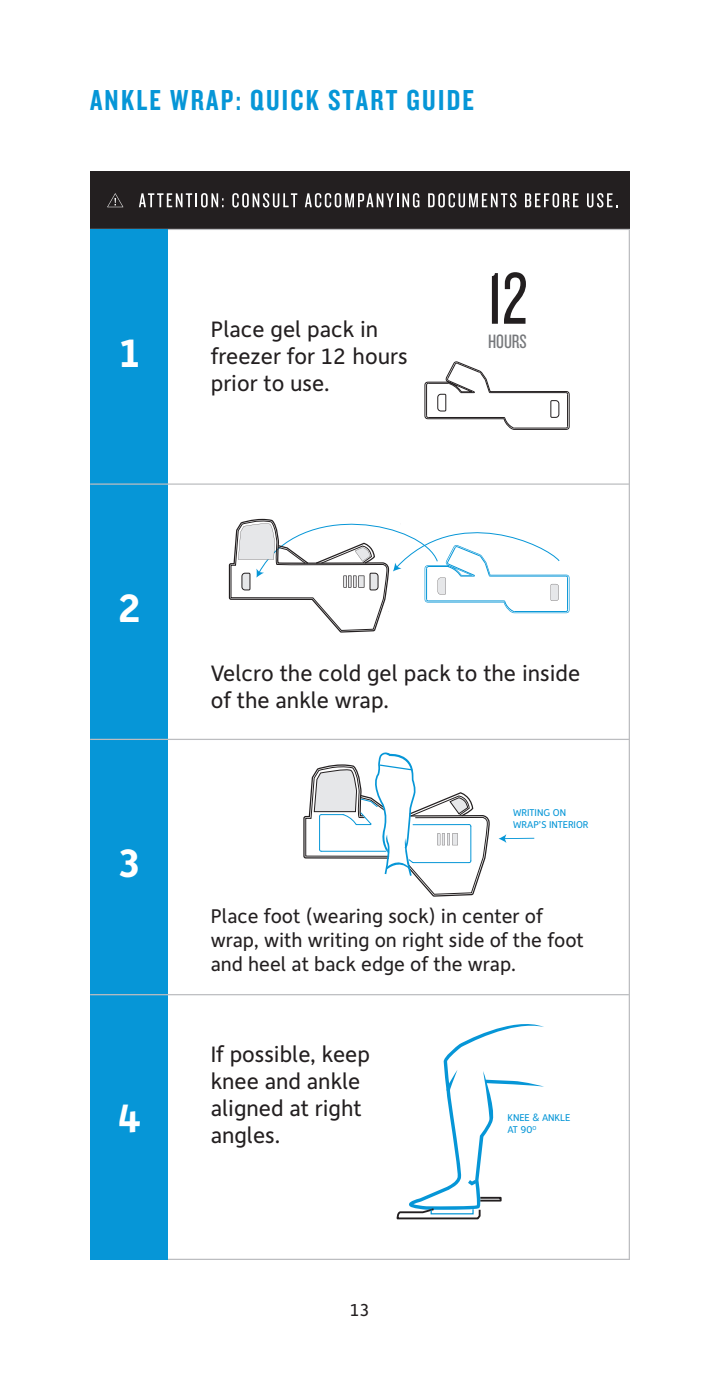
<style>
.page{position:relative;width:720px;height:1395px;background:#fff}
.page>*{position:absolute;margin:0;border:0;box-sizing:border-box;transform-origin:0 0}
.t1{font:76px "Knockout HTF28 Junior Featherwt";color:#231f20}
.t2{font:700 40px "Depot";color:#fff}
.t3{font:30px "Knockout HTF49 Liteweight";letter-spacing:.075em;color:#0696d7}
.t4{font:22.5px/27px "Depot";color:#231f20}
.t5{font:20px/24px "Depot";color:#231f20}
.t6{font:20px "Knockout HTF28 Junior Featherwt";color:#76787b}
.t7{font:17.5px "Depot";color:#231f20}
.t8{font:10px/12px "Depot";color:#0696d7}
</style>
<div class="page">
<div style="left:90px;top:172px;width:540px;height:57px;background:#231f20"></div>
<svg style="left:139px;top:193px;width:58px;height:14px"></svg>
<svg style="left:201px;top:193px;width:7px;height:15px"></svg>
<svg style="left:203px;top:193px;width:21px;height:14px"></svg>
<svg style="left:232px;top:193px;width:12px;height:15px"></svg>
<svg style="left:242px;top:193px;width:7px;height:15px"></svg>
<svg style="left:253px;top:193px;width:44px;height:15px"></svg>
<svg style="left:305px;top:193px;width:26px;height:15px"></svg>
<svg style="left:335px;top:193px;width:6px;height:15px"></svg>
<svg style="left:345px;top:193px;width:74px;height:15px"></svg>
<svg style="left:428px;top:193px;width:12px;height:14px"></svg>
<svg style="left:438px;top:193px;width:7px;height:15px"></svg>
<svg style="left:449px;top:193px;width:67px;height:15px"></svg>
<svg style="left:525px;top:193px;width:29px;height:14px"></svg>
<svg style="left:553px;top:193px;width:6px;height:15px"></svg>
<svg style="left:563px;top:193px;width:15px;height:14px"></svg>
<svg style="left:587px;top:193px;width:31px;height:15px"></svg>
<svg style="left:107px;top:193px;width:16px;height:14px"></svg>
<svg style="left:167px;top:229px;width:463px;height:1031px"></svg>
<div style="left:90px;top:229px;width:77px;height:1031px;background:#0696d7"></div>
<hr style="left:90px;top:483px;width:539px;height:2px;background:#bcbdc0">
<hr style="left:90px;top:739px;width:539px;height:1px;background:#bcbdc0">
<hr style="left:90px;top:994px;width:539px;height:1px;background:#bcbdc0">
<svg style="left:396px;top:1015px;width:148px;height:205px"></svg>
<div style="left:479px;top:1197px;width:23px;height:5px;border:2px solid #231f20"></div>
<div style="left:431px;top:1209px;width:43px;height:5px;border:1px solid #0696d7"></div>
<svg style="left:424px;top:361px;width:146px;height:69px"></svg>
<svg style="left:228px;top:497px;width:342px;height:136px"></svg>
<svg style="left:343px;top:576px;width:4px;height:12px"></svg>
<hr style="left:504px;top:838px;width:30px;height:1px;background:#0696d7">
<svg style="left:499px;top:834px;width:7px;height:9px"></svg>
<svg style="left:303px;top:746px;width:188px;height:151px"></svg>
<h3 class="t3" style="left:90px;top:85px;width:386px">ANKLE WRAP: QUICK START GUIDE</h3>
<h2 class="t2" style="left:119px;top:328px;width:23px">1</h2>
<p class="t4" style="left:211px;top:315px;width:198px">Place gel pack in freezer for 12 hours prior to use.</p>
<h1 class="t1" style="left:487px;top:261px;width:41px">12</h1>
<p class="t6" style="left:488px;top:331px;width:40px">HOURS</p>
<h2 class="t2" style="left:118px;top:582px;width:26px">2</h2>
<p class="t4" style="left:211px;top:659px;width:371px">Velcro the cold gel pack to the inside of the ankle wrap.</p>
<h2 class="t2" style="left:118px;top:837px;width:26px">3</h2>
<h2 class="t2" style="left:118px;top:1092px;width:26px">4</h2>
<p class="t8" style="left:513px;top:807px;width:77px">WRITING ON<br>WRAP’S INTERIOR</p>
<p class="t5" style="left:211px;top:904px;width:375px">Place foot (wearing sock) in center of wrap, with writing on right side of the foot and heel at back edge of the wrap.</p>
<p class="t4" style="left:211px;top:1040px;width:161px">If possible, keep knee and ankle aligned at right angles.</p>
<p class="t7" style="left:350px;top:1300px;width:22px">13</p>
<p class="t8" style="left:507px;top:1111px;width:64px">KNEE &amp; ANKLE<br>AT 90<sup>O</sup></p>
</div>
